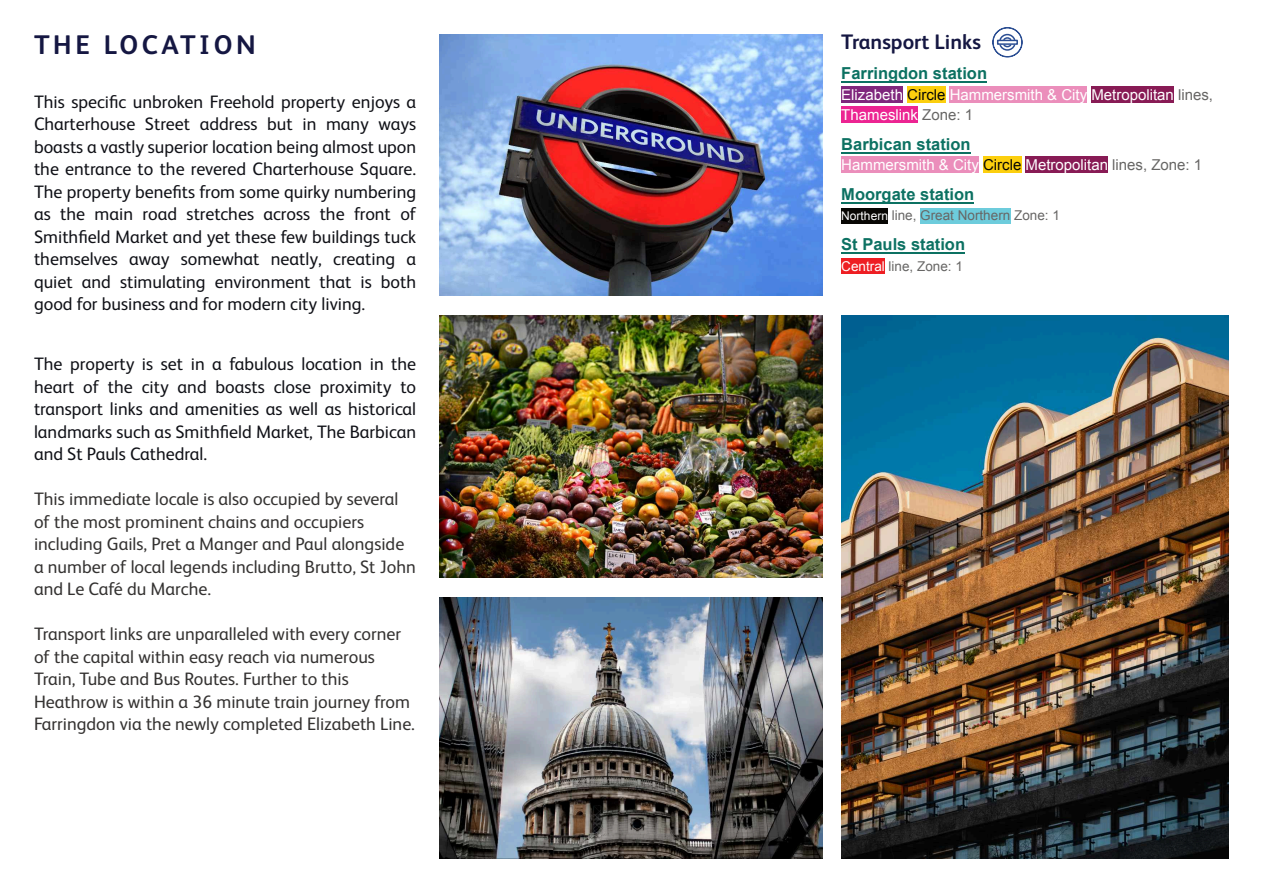
<style>
.page{position:relative;width:1263px;height:893px;background:#fff}
.page>*{position:absolute;margin:0;border:0;box-sizing:border-box;transform-origin:0 0}
.t1{font:700 27px "FS Albert";letter-spacing:.135em;color:#151742}
.t2{font:700 21px "FS Albert";color:#151742}
.t3{font:18px/22.5px "FS Albert";color:#101117;text-align:justify}
.t4{font:18px/22.5px "FS Albert";color:#343231}
.t5{font:700 16.5px "Arial";color:#0c7162}
.t6{font:15px/20.2px "Arial";color:#fff}
.t7{font:13.5px "Arial";color:#676665}
.s1{color:#080704}
.s2{color:#676665}
.s3{font-size:12px;color:#fff}
.s4{color:#fff}
</style>
<div class="page">
<svg style="left:992px;top:27px;width:31px;height:31px"></svg>
<div style="left:997px;top:40px;width:21px;height:5px;border:2px solid #2b4e93"></div>
<img style="left:440px;top:315px;width:382px;height:262px">
<img style="left:440px;top:34px;width:382px;height:262px">
<img style="left:440px;top:597px;width:383px;height:262px">
<div style="left:841px;top:86px;width:62px;height:17px;background:#7f277d"></div>
<div style="left:907px;top:86px;width:38px;height:17px;background:#fccf0e"></div>
<div style="left:950px;top:86px;width:137px;height:17px;background:#eb8ebb"></div>
<div style="left:1091px;top:86px;width:83px;height:17px;background:#881b55"></div>
<div style="left:841px;top:106px;width:77px;height:17px;background:#ec2492"></div>
<div style="left:841px;top:157px;width:138px;height:16px;background:#eb8ebb"></div>
<div style="left:983px;top:157px;width:38px;height:16px;background:#fccf0e"></div>
<div style="left:1025px;top:157px;width:83px;height:16px;background:#881b55"></div>
<div style="left:841px;top:208px;width:47px;height:15px;background:#080704"></div>
<div style="left:920px;top:208px;width:90px;height:15px;background:#6dccdc"></div>
<div style="left:841px;top:258px;width:44px;height:15px;background:#ee1e23"></div>
<hr style="left:841px;top:81px;width:146px;height:2px;background:#0c7162">
<hr style="left:841px;top:152px;width:129px;height:1px;background:#0c7162">
<hr style="left:841px;top:202px;width:133px;height:2px;background:#0c7162">
<hr style="left:841px;top:252px;width:124px;height:2px;background:#0c7162">
<img style="left:841px;top:315px;width:388px;height:544px">
<h1 class="t1" style="left:34px;top:33px;width:223px">THE LOCATION</h1>
<p class="t3" style="left:34px;top:92px;width:384px">This specific unbroken Freehold property enjoys a Charterhouse Street address but in many ways boasts a vastly superior location being almost upon the entrance to the revered Charterhouse Square.<br>The property benefits from some quirky numbering as the main road stretches across the front of Smithfield Market and yet these few buildings tuck themselves away somewhat neatly, creating a quiet and stimulating environment that is both good for business and for modern city living.</p>
<p class="t3" style="left:34px;top:354px;width:384px">The property is set in a fabulous location in the heart of the city and boasts close proximity to transport links and amenities as well as historical landmarks such as Smithfield Market, The Barbican and St Pauls Cathedral.</p>
<p class="t4" style="left:34px;top:489px;width:383px">This immediate locale is also occupied by several of the most prominent chains and occupiers including Gails, Pret a Manger and Paul alongside a number of local legends including Brutto, St John and Le Café du Marche.</p>
<p class="t4" style="left:34px;top:624px;width:382px">Transport links are unparalleled with every corner of the capital within easy reach via numerous Train, Tube and Bus Routes. Further to this Heathrow is within a 36 minute train journey from Farringdon via the newly completed Elizabeth Line.</p>
<p class="t2" style="left:841px;top:33px;width:141px">Transport Links</p>
<p class="t5" style="left:841px;top:67px;width:147px">Farringdon station</p>
<p class="t6" style="left:841px;top:86px;width:373px">Elizabeth <span class="s1">Circle</span> Hammersmith &amp; City Metropolitan <span class="s2">lines,<br></span>Thameslink <span class="s2">Zone: 1</span></p>
<p class="t5" style="left:841px;top:138px;width:131px">Barbican station</p>
<p class="t6" style="left:841px;top:156px;width:362px">Hammersmith &amp; City <span class="s1">Circle</span> Metropolitan <span class="s2">lines, Zone: 1</span></p>
<p class="t5" style="left:841px;top:188px;width:134px">Moorgate station</p>
<p class="t7" style="left:841px;top:211px;width:220px"><span class="s3">Northern</span> line, Great Northern Zone: 1</p>
<p class="t5" style="left:841px;top:238px;width:125px">St Pauls station</p>
<p class="t7" style="left:841px;top:261px;width:123px"><span class="s4">Central</span> line, Zone: 1</p>
</div>
